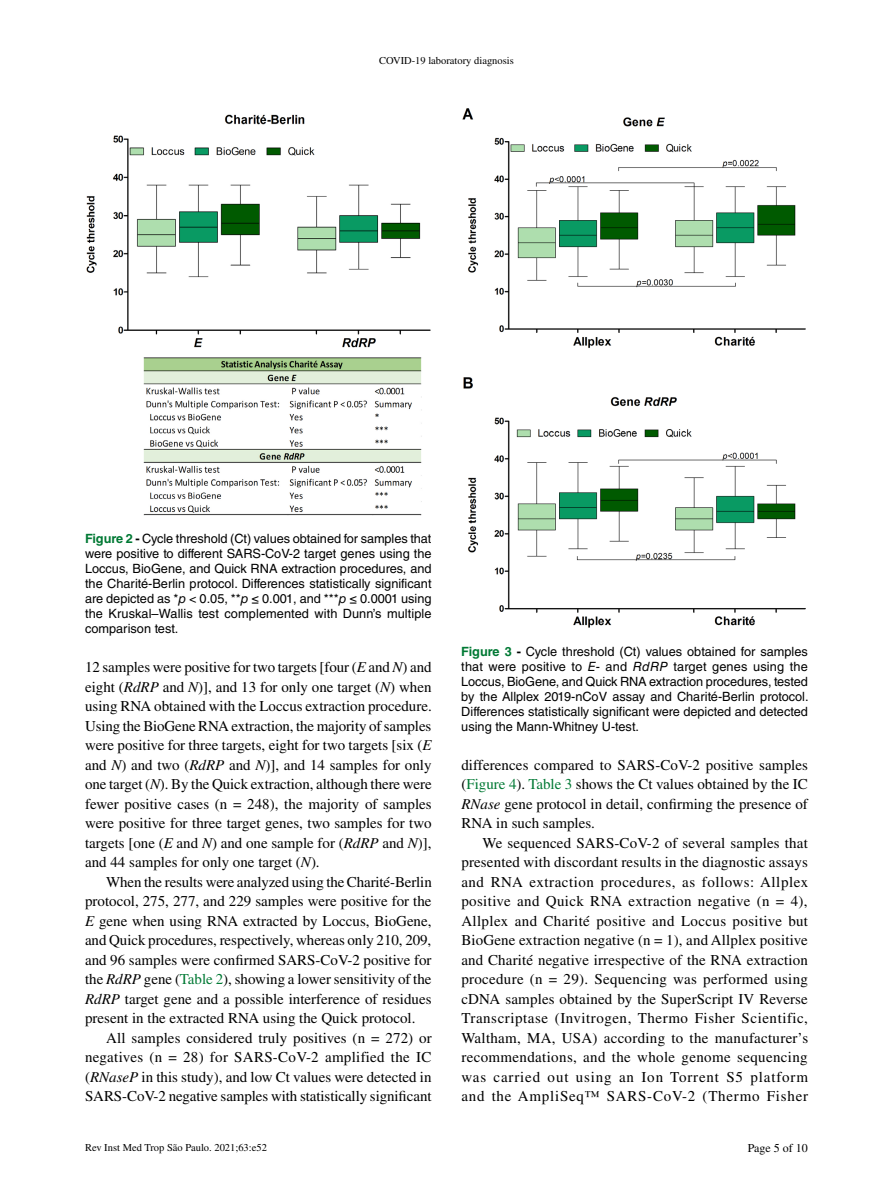
<style>
.page{position:relative;width:893px;height:1191px;background:#fff}
.page>*{position:absolute;margin:0;border:0;box-sizing:border-box;transform-origin:0 0}
.t1{font:15px/19.5px "Times LT Std";color:#000;text-align:justify}
.t2{font:12.75px/15px "Helvetica LT Std";color:#000;text-align:justify}
.t3{font:12px "Times LT Std";color:#000}
.t4{font:10.5px "Times LT Std";color:#000}
.s1{font-weight:700;color:#007934}
.s2{font-weight:700}
.s3{font-style:italic}
.s4{color:#007934}
</style>
<div class="page">
<img style="left:86px;top:114px;width:345px;height:402px">
<img style="left:462px;top:108px;width:344px;height:520px">
<p class="t4" style="left:379px;top:55px;width:136px">COVID-19 laboratory diagnosis</p>
<p class="t2" style="left:85px;top:531px;width:348px"><span class="s1">Figure 2</span> <span class="s2">-</span> Cycle threshold (Ct) values obtained for samples that were positive to different SARS-CoV-2 target genes using the Loccus, BioGene, and Quick RNA extraction procedures, and the Charité-Berlin protocol. Differences statistically significant are depicted as *<span class="s3">p</span> &lt; 0.05, **<span class="s3">p</span> ≤ 0.001, and ***<span class="s3">p</span> ≤ 0.0001 using the Kruskal–Wallis test complemented with Dunn’s multiple comparison test.</p>
<p class="t1" style="left:85px;top:657px;width:348px">12 samples were positive for two targets [four (<span class="s3">E</span> and <span class="s3">N</span>) and eight (<span class="s3">RdRP</span> and <span class="s3">N</span>)], and 13 for only one target (<span class="s3">N</span>) when using RNA obtained with the Loccus extraction procedure.<br>Using the BioGene RNA extraction, the majority of samples were positive for three targets, eight for two targets [six (<span class="s3">E </span>and <span class="s3">N</span>) and two (<span class="s3">RdRP</span> and <span class="s3">N</span>)], and 14 samples for only one target (<span class="s3">N</span>). By the Quick extraction, although there were fewer positive cases (n = 248), the majority of samples were positive for three target genes, two samples for two targets [one (<span class="s3">E</span> and <span class="s3">N</span>) and one sample for (<span class="s3">RdRP</span> and <span class="s3">N</span>)], and 44 samples for only one target (<span class="s3">N</span>).</p>
<p class="t1" style="left:85px;top:871px;width:348px;text-indent:21px">When the results were analyzed using the Charité-Berlin protocol, 275, 277, and 229 samples were positive for the <span class="s3">E</span> gene when using RNA extracted by Loccus, BioGene, and Quick procedures, respectively, whereas only 210, 209, and 96 samples were confirmed SARS-CoV-2 positive for the <span class="s3">RdRP</span> gene (<span class="s4">Table 2</span>), showing a lower sensitivity of the <span class="s3">RdRP</span> target gene and a possible interference of residues present in the extracted RNA using the Quick protocol.</p>
<p class="t1" style="left:85px;top:1027px;width:348px;text-indent:21px">All samples considered truly positives (n = 272) or negatives (n = 28) for SARS-CoV-2 amplified the IC (<span class="s3">RNaseP</span> in this study), and low Ct values were detected in SARS-CoV-2 negative samples with statistically significant</p>
<p class="t4" style="left:85px;top:1142px;width:183px">Rev Inst Med Trop São Paulo. 2021;63:e52</p>
<p class="t2" style="left:461px;top:643px;width:349px"><span class="s1">Figure 3</span> <span class="s2">-</span> Cycle threshold (Ct) values obtained for samples that were positive to <span class="s3">E</span>- and <span class="s3">RdRP</span> target genes using the Loccus, BioGene, and Quick RNA extraction procedures, tested by the Allplex 2019-nCoV assay and Charité-Berlin protocol.<br>Differences statistically significant were depicted and detected using the Mann-Whitney U-test.</p>
<p class="t1" style="left:461px;top:754px;width:348px">differences compared to SARS-CoV-2 positive samples (<span class="s4">Figure 4</span>). <span class="s4">Table 3</span> shows the Ct values obtained by the IC <span class="s3">RNase</span> gene protocol in detail, confirming the presence of RNA in such samples.</p>
<p class="t1" style="left:461px;top:832px;width:348px;text-indent:21px">We sequenced SARS-CoV-2 of several samples that presented with discordant results in the diagnostic assays and RNA extraction procedures, as follows: Allplex positive and Quick RNA extraction negative (n = 4), Allplex and Charité positive and Loccus positive but BioGene extraction negative (n = 1), and Allplex positive and Charité negative irrespective of the RNA extraction procedure (n = 29). Sequencing was performed using cDNA samples obtained by the SuperScript IV Reverse Transcriptase (Invitrogen, Thermo Fisher Scientific, Waltham, MA, USA) according to the manufacturer’s recommendations, and the whole genome sequencing was carried out using an Ion Torrent S5 platform and the AmpliSeq™ SARS-CoV-2 (Thermo Fisher</p>
<p class="t3" style="left:748px;top:1141px;width:62px">Page 5 of 10</p>
</div>
